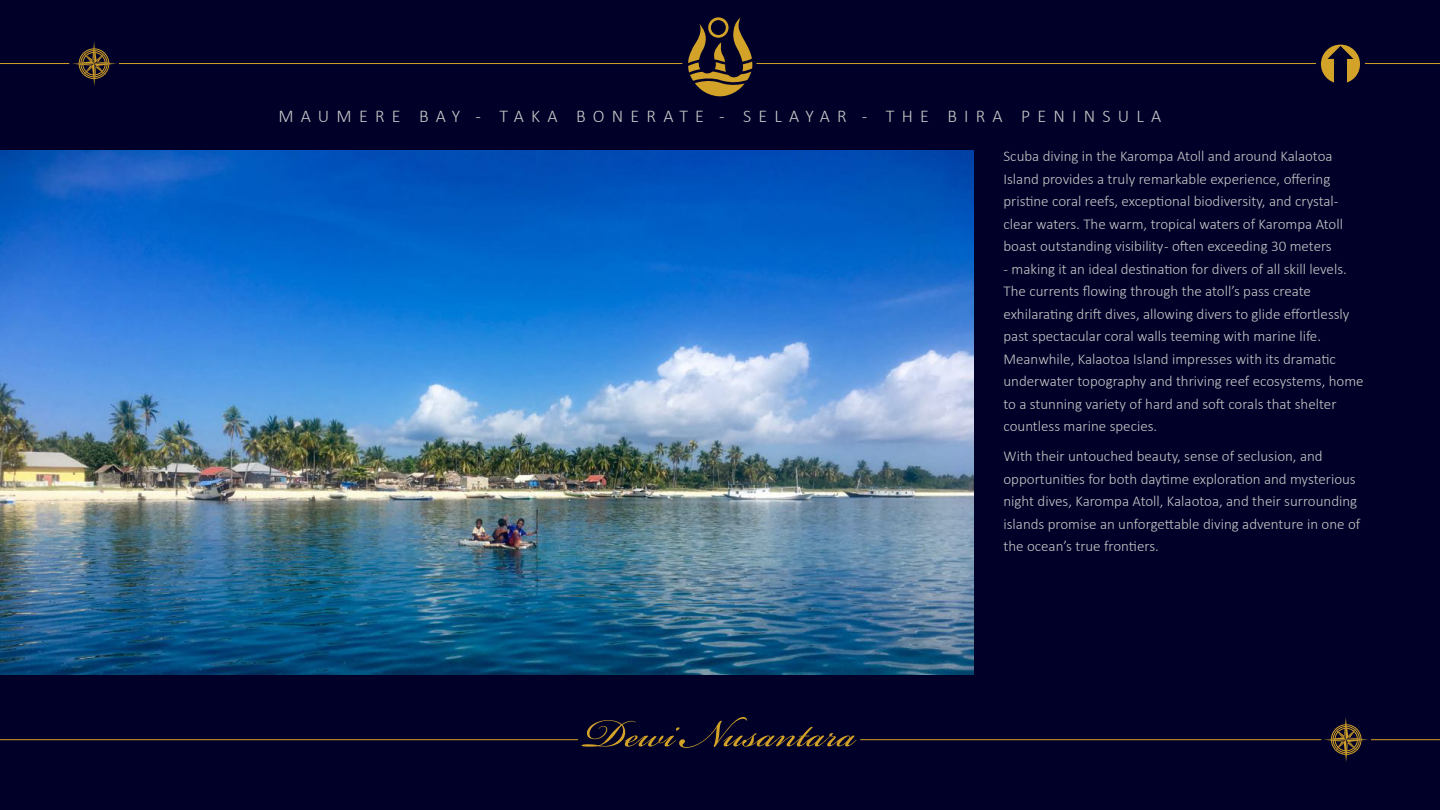
<style>
.page{position:relative;width:1440px;height:810px;background:#000028}
.page>*{position:absolute;margin:0;border:0;box-sizing:border-box;transform-origin:0 0}
.t1{font:61.5px "Bickham Script Pro";color:#d3a229}
.t2{font:300 18px "Calibri";letter-spacing:.4em;color:#c8c8c8}
.t3{font:300 15px/22.5px "Calibri";color:#c8c8c8}
</style>
<div class="page">
<img style="left:0;top:150px;width:974px;height:525px">
<hr style="left:119px;top:63px;width:563px;height:1px;background:#d3a229">
<hr style="left:0;top:63px;width:69px;height:1px;background:#d3a229">
<svg style="left:72px;top:41px;width:45px;height:45px"></svg>
<svg style="left:688px;top:17px;width:65px;height:80px"></svg>
<hr style="left:0;top:739px;width:578px;height:1px;background:#d3a229">
<hr style="left:1371px;top:739px;width:69px;height:1px;background:#d3a229">
<hr style="left:860px;top:739px;width:461px;height:1px;background:#d3a229">
<svg style="left:1324px;top:717px;width:44px;height:45px"></svg>
<hr style="left:757px;top:63px;width:559px;height:1px;background:#d3a229">
<hr style="left:1365px;top:63px;width:75px;height:1px;background:#d3a229">
<p class="t2" style="left:278px;top:109px;width:884px">MAUMERE BAY - TAKA BONERATE - SELAYAR - THE BIRA PENINSULA</p>
<h1 class="t1" style="left:584px;top:689px;width:273px">Dewi Nusantara</h1>
<p class="t3" style="left:1004px;top:146px;width:341px">Scuba diving in the Karompa Atoll and around Kalaotoa Island provides a truly remarkable experience, offering pristine coral reefs, exceptional biodiversity, and crystal&shy;clear waters. The warm, tropical waters of Karompa Atoll boast outstanding visibility - often exceeding 30 meters</p>
<p class="t3" style="left:1004px;top:259px;width:362px">- making it an ideal destination for divers of all skill levels.<br>The currents flowing through the atoll’s pass create exhilarating drift dives, allowing divers to glide effortlessly past spectacular coral walls teeming with marine life.<br>Meanwhile, Kalaotoa Island impresses with its dramatic underwater topography and thriving reef ecosystems, home to a stunning variety of hard and soft corals that shelter countless marine species.</p>
<p class="t3" style="left:1004px;top:446px;width:358px">With their untouched beauty, sense of seclusion, and opportunities for both daytime exploration and mysterious night dives, Karompa Atoll, Kalaotoa, and their surrounding islands promise an unforgettable diving adventure in one of the ocean’s true frontiers.</p>
</div>
